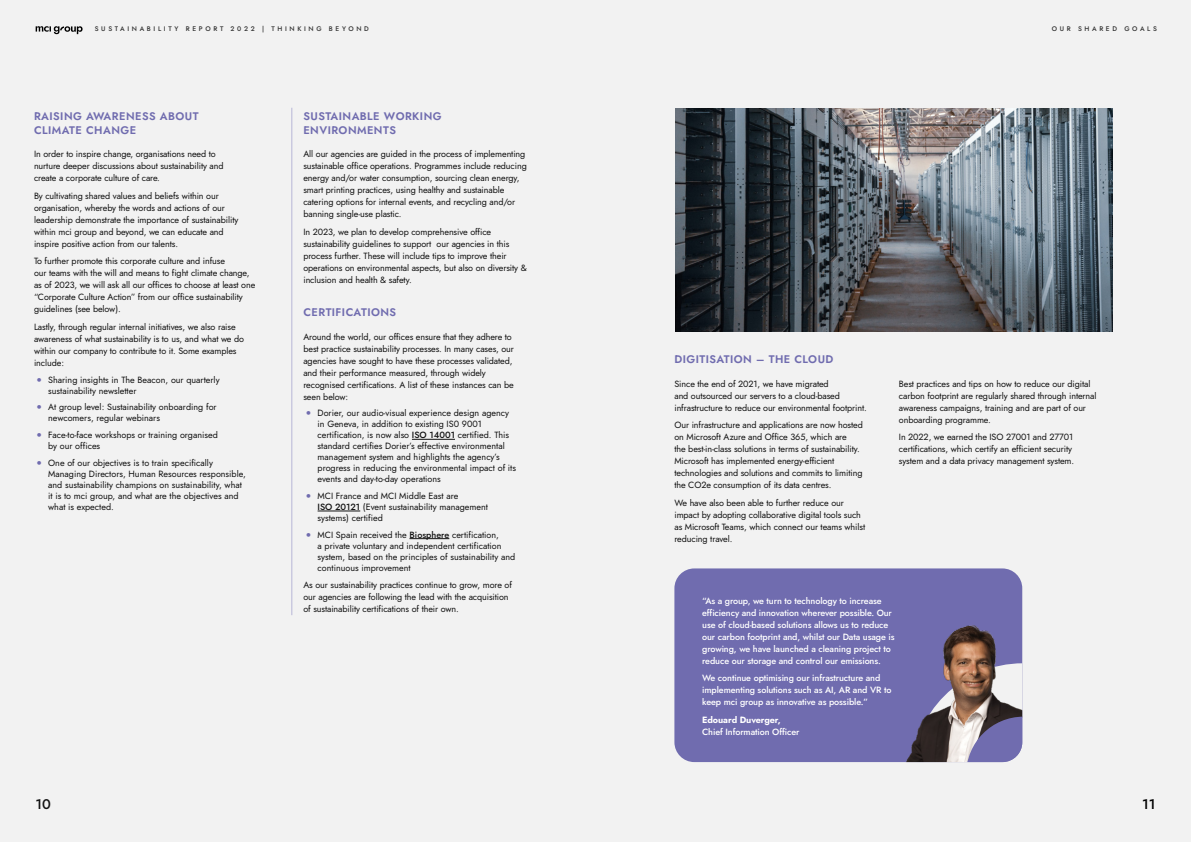
<style>
.page{position:relative;width:1191px;height:842px;background:#fff}
.page>*{position:absolute;margin:0;border:0;box-sizing:border-box;transform-origin:0 0}
.t1{font:500 14px "Jost";color:#121212}
.t2{font:500 14px "Jost";color:#000}
.t3{font:600 11px/14px "Jost";letter-spacing:.04em;color:#706caf}
.t4{font:9px/12px "Jost";letter-spacing:-.01em;color:#121212}
.t5{font:500 9px/12px "Jost";letter-spacing:-.01em;color:#fff}
.t6{font:700 9px "Jost";letter-spacing:-.01em;color:#fff}
.t7{font:500 6.6px "Jost";letter-spacing:.4em;color:#333}
.s1{font-size:34px;color:#706caf}
.s2{font-weight:500}
</style>
<div class="page">
<div style="left:0;top:0;width:595px;height:842px;background:#f2f2f2"></div>
<div style="left:595px;top:0;width:596px;height:842px;background:#f2f2f2"></div>
<hr style="left:412px;top:439px;width:43px;height:1px;background:#121212">
<hr style="left:317px;top:511px;width:43px;height:1px;background:#121212">
<hr style="left:409px;top:538px;width:40px;height:1px;background:#121212">
<hr style="left:291px;top:108px;width:1px;height:507px;background:#b8b6d7">
<svg style="left:36px;top:26px;width:47px;height:8px"></svg>
<div style="left:674px;top:568px;width:348px;height:194px;background:#706caf;border-radius:20px"></div>
<img style="left:906px;top:625px;width:90px;height:137px">
<svg style="left:912px;top:663px;width:110px;height:99px"></svg>
<img style="left:675px;top:108px;width:437px;height:224px">
<p class="t7" style="left:95px;top:24px;width:276px">SUSTAINABILITY REPORT 2022 | THINKING BEYOND</p>
<p class="t7" style="left:1051px;top:24px;width:107px">OUR SHARED GOALS</p>
<p class="t3" style="left:34px;top:109px;width:166px">RAISING AWARENESS ABOUT<br>CLIMATE CHANGE</p>
<p class="t4" style="left:34px;top:148px;width:191px">In order to inspire change, organisations need to nurture deeper discussions about sustainability and create a corporate culture of care.</p>
<p class="t4" style="left:34px;top:189px;width:206px">By cultivating shared values and beliefs within our organisation, whereby the words and actions of our leadership demonstrate the importance of sustainability within mci group and beyond, we can educate and inspire positive action from our talents.</p>
<p class="t4" style="left:34px;top:255px;width:223px">To further promote this corporate culture and infuse<br>our teams with the will and means to fight climate change, as of 2023, we will ask all our offices to choose at least one “Corporate Culture Action” from our office sustainability guidelines (see below).</p>
<p class="t4" style="left:34px;top:321px;width:211px">Lastly, through regular internal initiatives, we also raise awareness of what sustainability is to us, and what we do within our company to contribute to it. Some examples include:</p>
<p class="t4" style="left:48px;top:374px;width:173px;line-height:11px;text-indent:-14px"><span class="s1">•</span> Sharing insights in The Beacon, our quarterly sustainability newsletter</p>
<p class="t4" style="left:48px;top:402px;width:170px;line-height:11px;text-indent:-14px"><span class="s1">•</span> At group level: Sustainability onboarding for newcomers, regular webinars</p>
<p class="t4" style="left:48px;top:429px;width:171px;line-height:11px;text-indent:-14px"><span class="s1">•</span> Face-to-face workshops or training organised by our offices</p>
<p class="t4" style="left:48px;top:457px;width:199px;line-height:11px;text-indent:-14px"><span class="s1">•</span> One of our objectives is to train specifically Managing Directors, Human Resources responsible, and sustainability champions on sustainability, what it is to mci group, and what are the objectives and what is expected.</p>
<p class="t3" style="left:303px;top:109px;width:140px">SUSTAINABLE WORKING<br>ENVIRONMENTS</p>
<p class="t4" style="left:303px;top:148px;width:225px">All our agencies are guided in the process of implementing sustainable office operations. Programmes include reducing energy and/or water consumption, sourcing clean energy, smart printing practices, using healthy and sustainable catering options for internal events, and recycling and/or banning single-use plastic.</p>
<p class="t4" style="left:303px;top:225px;width:225px">In 2023, we plan to develop comprehensive office sustainability guidelines to support our agencies in this process further. These will include tips to improve their operations on environmental aspects, but also on diversity &amp; inclusion and health &amp; safety.</p>
<p class="t3" style="left:303px;top:306px;width:94px">CERTIFICATIONS</p>
<p class="t4" style="left:303px;top:331px;width:212px">Around the world, our offices ensure that they adhere to best practice sustainability processes. In many cases, our agencies have sought to have these processes validated, and their performance measured, through widely recognised certifications. A list of these instances can be seen below:</p>
<p class="t4" style="left:317px;top:408px;width:200px;line-height:11px;text-indent:-14px"><span class="s1">•</span> Dorier, our audio-visual experience design agency in Geneva, in addition to existing IS0 9001 certification, is now also <span class="s2">ISO 14001</span> certified. This standard certifies Dorier’s effective environmental management system and highlights the agency’s progress in reducing the environmental impact of its events and day-to-day operations</p>
<p class="t4" style="left:317px;top:490px;width:172px;line-height:11px;text-indent:-14px"><span class="s1">•</span> MCI France and MCI Middle East are<br><span class="s2">ISO 20121</span> (Event sustainability management systems) certified</p>
<p class="t4" style="left:317px;top:529px;width:199px;line-height:11px;text-indent:-14px"><span class="s1">•</span> MCI Spain received the <span class="s2">Biosphere</span> certification,<br>a private voluntary and independent certification system, based on the principles of sustainability and continuous improvement</p>
<p class="t4" style="left:303px;top:579px;width:210px">As our sustainability practices continue to grow, more of our agencies are following the lead with the acquisition of sustainability certifications of their own.</p>
<p class="t3" style="left:674px;top:353px;width:160px">DIGITISATION – THE CLOUD</p>
<p class="t4" style="left:674px;top:378px;width:194px">Since the end of 2021, we have migrated<br>and outsourced our servers to a cloud-based infrastructure to reduce our environmental footprint.</p>
<p class="t4" style="left:674px;top:419px;width:190px">Our infrastructure and applications are now hosted on Microsoft Azure and Office 365, which are<br>the best-in-class solutions in terms of sustainability.<br>Microsoft has implemented energy-efficient technologies and solutions and commits to limiting the CO2e consumption of its data centres.</p>
<p class="t4" style="left:674px;top:497px;width:192px">We have also been able to further reduce our impact by adopting collaborative digital tools such as Microsoft Teams, which connect our teams whilst reducing travel.</p>
<p class="t4" style="left:899px;top:378px;width:199px">Best practices and tips on how to reduce our digital carbon footprint are regularly shared through internal awareness campaigns, training and are part of our onboarding programme.</p>
<p class="t4" style="left:899px;top:431px;width:177px">In 2022, we earned the ISO 27001 and 27701 certifications, which certify an efficient security system and a data privacy management system.</p>
<p class="t5" style="left:702px;top:595px;width:194px">“As a group, we turn to technology to increase efficiency and innovation wherever possible. Our use of cloud-based solutions allows us to reduce our carbon footprint and, whilst our Data usage is growing, we have launched a cleaning project to reduce our storage and control our emissions.</p>
<p class="t5" style="left:702px;top:672px;width:191px">We continue optimising our infrastructure and implementing solutions such as AI, AR and VR to keep mci group as innovative as possible.”</p>
<p class="t6" style="left:702px;top:714px;width:80px">Edouard Duverger,</p>
<p class="t5" style="left:702px;top:726px;width:99px">Chief Information Officer</p>
<h1 class="t1" style="left:35px;top:794px;width:17px">10</h1>
<h1 class="t2" style="left:1142px;top:794px;width:15px">11</h1>
</div>
